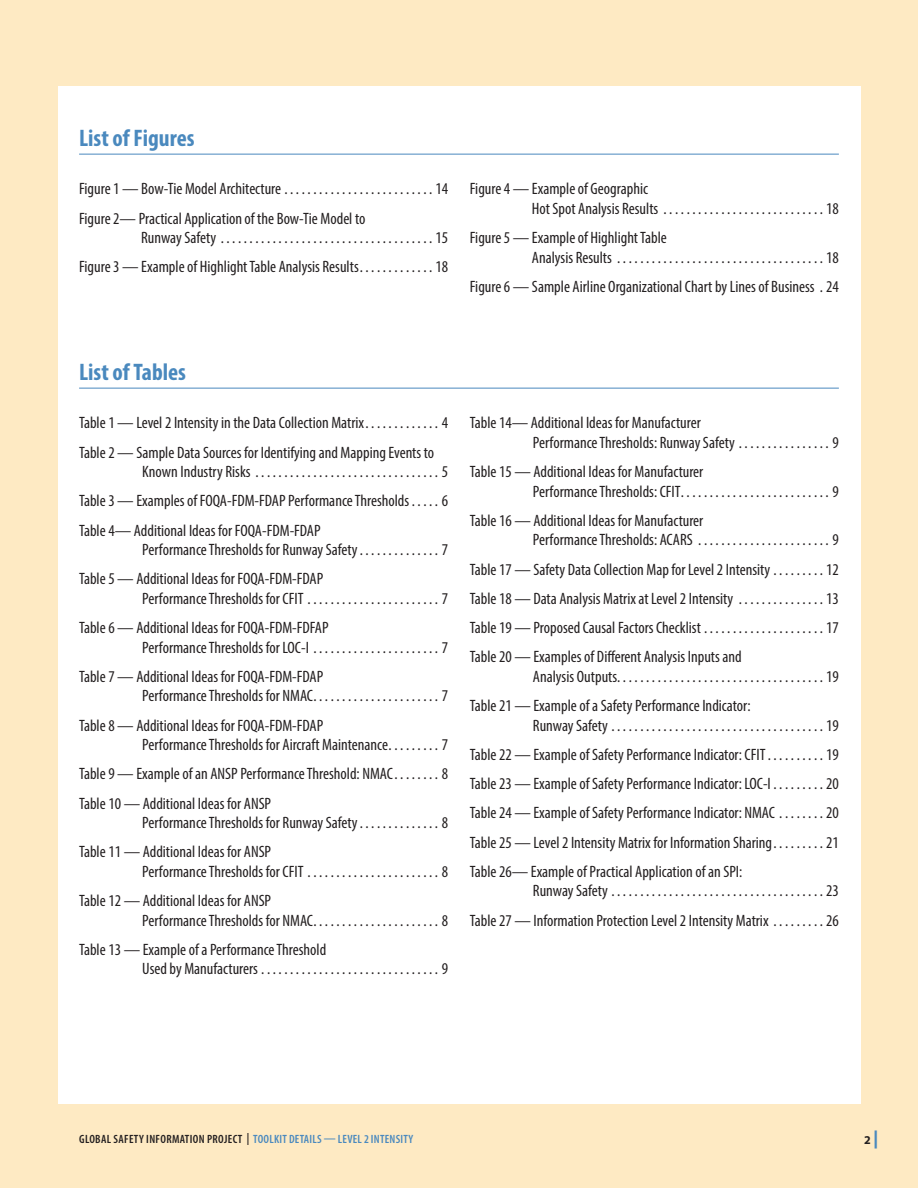
<style>
.page{position:relative;width:918px;height:1188px;background:#feeac3}
.page>*{position:absolute;margin:0;border:0;box-sizing:border-box;transform-origin:0 0}
.Subhead{font:700 condensed 24px "Myriad Pro";color:#4a89be}
.TOC_Table_List{font:condensed 16.5px/19.5px "Myriad Pro";color:#231f20}
.TOC_Fig_List{font:condensed 16.5px/19.5px "Myriad Pro";color:#231f20}
.t1{font:600 condensed 12px "Myriad Pro";letter-spacing:.025em;color:#231f20}
.t2{font:700 12px "Myriad Pro";color:#231f20}
.s1{color:#4a89be}
.s2{font-weight:900;font-size:18px;color:#4a89be}
</style>
<div class="page">
<div style="left:58px;top:86px;width:802px;height:1018px;background:#fff"></div>
<hr style="left:79px;top:154px;width:760px;height:1px;background:#4a89be">
<hr style="left:79px;top:388px;width:760px;height:1px;background:#4a89be">
<p class="Subhead" style="left:79px;top:123px;width:117px">List of Figures</p>
<p class="TOC_Fig_List" style="left:79px;top:179px;width:371px">Figure 1 — Bow-Tie Model Architecture . . . . . . . . . . . . . . . . . . . . . . . . . . 14</p>
<p class="TOC_Fig_List" style="left:141px;top:208px;width:308px;text-indent:-62px">Figure 2— Practical Application of the Bow-Tie Model to<br>Runway Safety . . . . . . . . . . . . . . . . . . . . . . . . . . . . . . . . . . . . . 15</p>
<p class="TOC_Fig_List" style="left:79px;top:257px;width:371px">Figure 3 — Example of Highlight Table Analysis Results . . . . . . . . . . . . . 18</p>
<p class="TOC_Fig_List" style="left:532px;top:179px;width:308px;text-indent:-62px">Figure 4 — Example of Geographic<br>Hot Spot Analysis Results . . . . . . . . . . . . . . . . . . . . . . . . . . . . 18</p>
<p class="TOC_Fig_List" style="left:532px;top:228px;width:308px;text-indent:-62px">Figure 5 — Example of Highlight Table<br>Analysis Results . . . . . . . . . . . . . . . . . . . . . . . . . . . . . . . . . . . . 18</p>
<p class="TOC_Fig_List" style="left:470px;top:276px;width:371px">Figure 6 — Sample Airline Organizational Chart by Lines of Business . 24</p>
<p class="Subhead" style="left:79px;top:357px;width:108px">List of Tables</p>
<p class="TOC_Table_List" style="left:79px;top:413px;width:371px">Table 1 — Level 2 Intensity in the Data Collection Matrix . . . . . . . . . . . . . 4</p>
<p class="TOC_Table_List" style="left:142px;top:442px;width:307px;text-indent:-63px">Table 2 — Sample Data Sources for Identifying and Mapping Events to<br>Known Industry Risks . . . . . . . . . . . . . . . . . . . . . . . . . . . . . . . . 5</p>
<p class="TOC_Table_List" style="left:79px;top:491px;width:371px">Table 3 — Examples of FOQA-FDM-FDAP Performance Thresholds . . . . . 6</p>
<p class="TOC_Table_List" style="left:142px;top:520px;width:307px;text-indent:-63px">Table 4— Additional Ideas for FOQA-FDM-FDAP<br>Performance Thresholds for Runway Safety . . . . . . . . . . . . . . 7</p>
<p class="TOC_Table_List" style="left:142px;top:569px;width:307px;text-indent:-63px">Table 5 — Additional Ideas for FOQA-FDM-FDAP<br>Performance Thresholds for CFIT . . . . . . . . . . . . . . . . . . . . . . . 7</p>
<p class="TOC_Table_List" style="left:142px;top:618px;width:307px;text-indent:-63px">Table 6 — Additional Ideas for FOQA-FDM-FDFAP<br>Performance Thresholds for LOC-I . . . . . . . . . . . . . . . . . . . . . . 7</p>
<p class="TOC_Table_List" style="left:142px;top:666px;width:307px;text-indent:-63px">Table 7 — Additional Ideas for FOQA-FDM-FDAP<br>Performance Thresholds for NMAC . . . . . . . . . . . . . . . . . . . . . . 7</p>
<p class="TOC_Table_List" style="left:142px;top:715px;width:307px;text-indent:-63px">Table 8 — Additional Ideas for FOQA-FDM-FDAP<br>Performance Thresholds for Aircraft Maintenance . . . . . . . . . 7</p>
<p class="TOC_Table_List" style="left:79px;top:764px;width:371px">Table 9 — Example of an ANSP Performance Threshold: NMAC . . . . . . . . 8</p>
<p class="TOC_Table_List" style="left:142px;top:793px;width:307px;text-indent:-63px">Table 10 — Additional Ideas for ANSP<br>Performance Thresholds for Runway Safety . . . . . . . . . . . . . . 8</p>
<p class="TOC_Table_List" style="left:142px;top:842px;width:307px;text-indent:-63px">Table 11 — Additional Ideas for ANSP<br>Performance Thresholds for CFIT . . . . . . . . . . . . . . . . . . . . . . . 8</p>
<p class="TOC_Table_List" style="left:142px;top:891px;width:307px;text-indent:-63px">Table 12 — Additional Ideas for ANSP<br>Performance Thresholds for NMAC . . . . . . . . . . . . . . . . . . . . . . 8</p>
<p class="TOC_Table_List" style="left:142px;top:939px;width:307px;text-indent:-63px">Table 13 — Example of a Performance Threshold<br>Used by Manufacturers . . . . . . . . . . . . . . . . . . . . . . . . . . . . . . . 9</p>
<p class="TOC_Table_List" style="left:533px;top:413px;width:307px;text-indent:-63px">Table 14— Additional Ideas for Manufacturer<br>Performance Thresholds: Runway Safety . . . . . . . . . . . . . . . . 9</p>
<p class="TOC_Table_List" style="left:533px;top:462px;width:307px;text-indent:-63px">Table 15 — Additional Ideas for Manufacturer<br>Performance Thresholds: CFIT . . . . . . . . . . . . . . . . . . . . . . . . . . 9</p>
<p class="TOC_Table_List" style="left:533px;top:510px;width:307px;text-indent:-63px">Table 16 — Additional Ideas for Manufacturer<br>Performance Thresholds: ACARS . . . . . . . . . . . . . . . . . . . . . . . 9</p>
<p class="TOC_Table_List" style="left:470px;top:559px;width:371px">Table 17 — Safety Data Collection Map for Level 2 Intensity . . . . . . . . . 12</p>
<p class="TOC_Table_List" style="left:470px;top:588px;width:371px">Table 18 — Data Analysis Matrix at Level 2 Intensity . . . . . . . . . . . . . . . 13</p>
<p class="TOC_Table_List" style="left:470px;top:618px;width:371px">Table 19 — Proposed Causal Factors Checklist . . . . . . . . . . . . . . . . . . . . . 17</p>
<p class="TOC_Table_List" style="left:533px;top:647px;width:307px;text-indent:-63px">Table 20 — Examples of Different Analysis Inputs and<br>Analysis Outputs . . . . . . . . . . . . . . . . . . . . . . . . . . . . . . . . . . . . 19</p>
<p class="TOC_Table_List" style="left:533px;top:696px;width:307px;text-indent:-63px">Table 21 — Example of a Safety Performance Indicator:<br>Runway Safety . . . . . . . . . . . . . . . . . . . . . . . . . . . . . . . . . . . . . 19</p>
<p class="TOC_Table_List" style="left:470px;top:744px;width:371px">Table 22 — Example of Safety Performance Indicator: CFIT . . . . . . . . . . 19</p>
<p class="TOC_Table_List" style="left:470px;top:774px;width:371px">Table 23 — Example of Safety Performance Indicator: LOC-I . . . . . . . . . 20</p>
<p class="TOC_Table_List" style="left:470px;top:803px;width:371px">Table 24 — Example of Safety Performance Indicator: NMAC . . . . . . . . 20</p>
<p class="TOC_Table_List" style="left:470px;top:832px;width:371px">Table 25 — Level 2 Intensity Matrix for Information Sharing . . . . . . . . . 21</p>
<p class="TOC_Table_List" style="left:533px;top:861px;width:307px;text-indent:-63px">Table 26— Example of Practical Application of an SPI:<br>Runway Safety . . . . . . . . . . . . . . . . . . . . . . . . . . . . . . . . . . . . . 23</p>
<p class="TOC_Table_List" style="left:470px;top:910px;width:371px">Table 27 — Information Protection Level 2 Intensity Matrix . . . . . . . . . 26</p>
<p class="t1" style="left:79px;top:1132px;width:336px">GLOBAL SAFETY INFORMATION PROJECT | <span class="s1">TOOLKIT DETAILS — LEVEL 2 INTENSITY</span></p>
<p class="t2" style="left:864px;top:1132px;width:16px">2<span class="s2">|</span></p>
</div>
